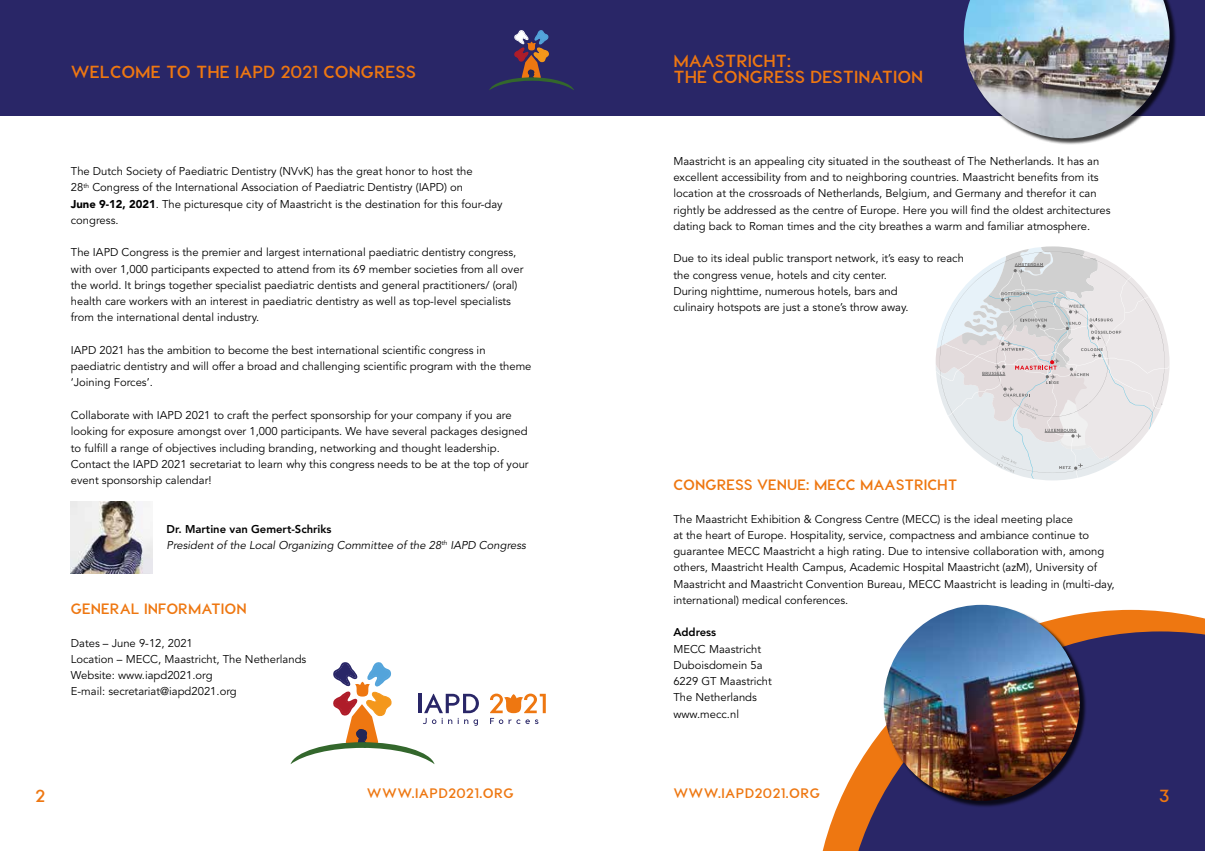
<style>
.page{position:relative;width:1205px;height:851px;background:#fff}
.page>*{position:absolute;margin:0;border:0;box-sizing:border-box;transform-origin:0 0}
.t1{font:700 17.5px/16.2px "Visby CF";color:#e71}
.t2{font:700 15px "Visby CF";color:#e71}
.t3{font:700 13.75px "Visby CF";letter-spacing:.03em;color:#e71}
.t4{font:11.25px/16.2px "Avenir";color:#000}
.t5{font:italic 11.25px/16.2px "Avenir";color:#000}
.t6{font:800 11.25px "Avenir";color:#000}
.s1{font-weight:900}
.s2{font-weight:800;font-style:normal}
</style>
<div class="page">
<div style="left:0;top:0;width:1205px;height:115px;background:#292667"></div>
<svg style="left:823px;top:609px;width:382px;height:241px"></svg>
<svg style="left:843px;top:631px;width:362px;height:219px;fill:#292667"></svg>
<div style="left:884px;top:605px;width:202px;height:202px;background:#000;opacity:.75"></div>
<img style="left:884px;top:604px;width:195px;height:196px;border-radius:98px">
<div style="left:965px;top:0;width:211px;height:145px;background:#000;opacity:.75"></div>
<img style="left:964px;top:0;width:205px;height:138px">
<svg style="left:490px;top:693px;width:56px;height:31px"></svg>
<svg style="left:290px;top:662px;width:189px;height:102px"></svg>
<svg style="left:489px;top:30px;width:85px;height:60px"></svg>
<img style="left:71px;top:501px;width:81px;height:72px">
<svg style="left:935px;top:246px;width:234px;height:234px"></svg>
<h1 class="t1" style="left:71px;top:63px;width:346px">WELCOME TO THE IAPD 2021 CONGRESS</h1>
<p class="t4" style="left:71px;top:163px;width:433px">The Dutch Society of Paediatric Dentistry (NVvK) has the great honor to host the<br>28<sup>th</sup> Congress of the International Association of Paediatric Dentistry (IAPD) on<br><span class="s1">June 9-12, 2021</span>. The picturesque city of Maastricht is the destination for this four-day congress.</p>
<p class="t4" style="left:71px;top:245px;width:454px">The IAPD Congress is the premier and largest international paediatric dentistry congress, with over 1,000 participants expected to attend from its 69 member societies from all over the world. It brings together specialist paediatric dentists and general practitioners/ (oral) health care workers with an interest in paediatric dentistry as well as top-level specialists from the international dental industry.</p>
<p class="t4" style="left:71px;top:342px;width:462px">IAPD 2021 has the ambition to become the best international scientific congress in paediatric dentistry and will offer a broad and challenging scientific program with the theme ‘Joining Forces’.</p>
<p class="t4" style="left:71px;top:407px;width:459px">Collaborate with IAPD 2021 to craft the perfect sponsorship for your company if you are looking for exposure amongst over 1,000 participants. We have several packages designed to fulfill a range of objectives including branding, networking and thought leadership.<br>Contact the IAPD 2021 secretariat to learn why this congress needs to be at the top of your event sponsorship calendar!</p>
<p class="t5" style="left:167px;top:521px;width:361px"><span class="s2">Dr. Martine van Gemert-Schriks<br></span>President of the Local Organizing Committee of the 28<sup>th</sup> IAPD Congress</p>
<h2 class="t2" style="left:71px;top:599px;width:177px">GENERAL INFORMATION</h2>
<p class="t4" style="left:71px;top:635px;width:237px">Dates – June 9-12, 2021<br>Location – MECC, Maastricht, The Netherlands Website: www.iapd2021.org<br>E-mail: secretariat@iapd2021.org</p>
<h1 class="t1" style="left:673px;top:53px;width:251px">MAASTRICHT:<br>THE CONGRESS DESTINATION</h1>
<p class="t4" style="left:673px;top:153px;width:439px">Maastricht is an appealing city situated in the southeast of The Netherlands. It has an excellent accessibility from and to neighboring countries. Maastricht benefits from its location at the crossroads of Netherlands, Belgium, and Germany and therefor it can rightly be addressed as the centre of Europe. Here you will find the oldest architectures dating back to Roman times and the city breathes a warm and familiar atmosphere.</p>
<p class="t4" style="left:673px;top:250px;width:292px">Due to its ideal public transport network, it’s easy to reach the congress venue, hotels and city center.<br>During nighttime, numerous hotels, bars and<br>culinairy hotspots are just a stone’s throw away.</p>
<h2 class="t2" style="left:673px;top:475px;width:286px">CONGRESS VENUE: MECC MAASTRICHT</h2>
<p class="t4" style="left:673px;top:510px;width:443px">The Maastricht Exhibition &amp; Congress Centre (MECC) is the ideal meeting place<br>at the heart of Europe. Hospitality, service, compactness and ambiance continue to guarantee MECC Maastricht a high rating. Due to intensive collaboration with, among others, Maastricht Health Campus, Academic Hospital Maastricht (azM), University of Maastricht and Maastricht Convention Bureau, MECC Maastricht is leading in (multi-day, international) medical conferences.</p>
<p class="t6" style="left:673px;top:625px;width:44px">Address</p>
<p class="t4" style="left:673px;top:640px;width:100px">MECC Maastricht<br>Duboisdomein 5a<br>6229 GT Maastricht<br>The Netherlands www.mecc.nl</p>
<h1 class="t1" style="left:35px;top:787px;width:11px">2</h1>
<p class="t3" style="left:367px;top:784px;width:148px">WWW.IAPD2021.ORG</p>
<p class="t3" style="left:673px;top:784px;width:148px">WWW.IAPD2021.ORG</p>
<h1 class="t1" style="left:1159px;top:787px;width:12px">3</h1>
</div>
